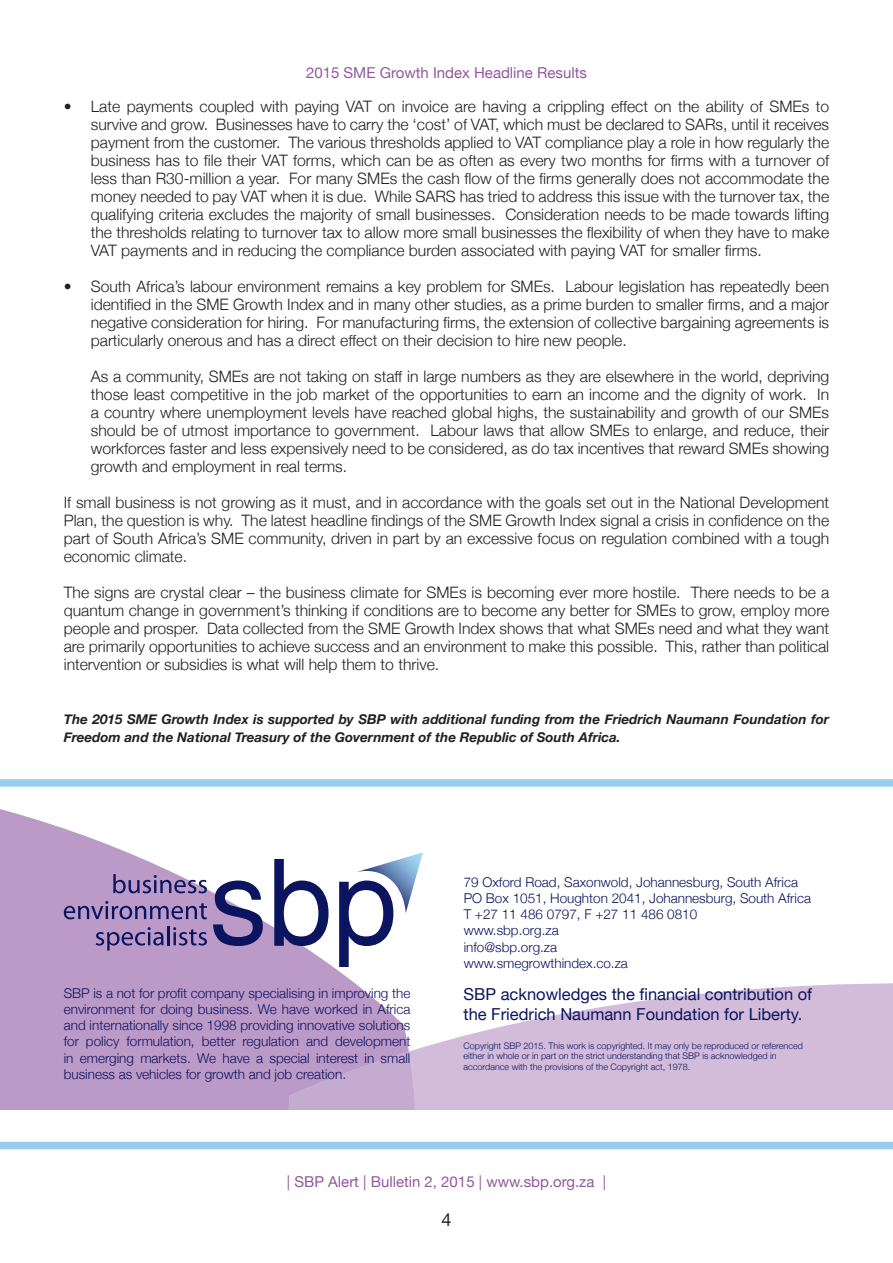
<style>
.page{position:relative;width:893px;height:1263px;background:#fff}
.page>*{position:absolute;margin:0;border:0;box-sizing:border-box;transform-origin:0 0}
.t1{font:18px "Helvetica Neue";color:#231f20}
.t2{font:16.5px/19.8px "Helvetica Neue";color:#0b145e}
.t3{font:300 15.75px/18px "Helvetica Neue";color:#231f20;text-align:justify}
.t4{font:15px "Helvetica Neue";color:#93589e}
.t5{font:300 13.5px/16.2px "Helvetica Neue";color:#0b145e;text-align:justify}
.t6{font:italic 700 13.5px/18px "Helvetica Neue";color:#231f20}
.t7{font:300 9px/10.8px "Helvetica Neue";color:#0b145e}
</style>
<div class="page">
<div style="left:0;top:1142px;width:893px;height:7px;background:#98ceeb"></div>
<svg style="left:0;top:809px;width:409px;height:301px;fill:#bb9ac8"></svg>
<svg style="left:411px;top:983px;width:482px;height:127px;fill:#d2bcda"></svg>
<svg style="left:289px;top:1051px;width:127px;height:59px;background:#c2a5ce"></svg>
<svg style="left:213px;top:880px;width:50px;height:66px"></svg>
<svg style="left:274px;top:859px;width:55px;height:87px"></svg>
<svg style="left:339px;top:852px;width:84px;height:115px"></svg>
<svg style="left:113px;top:874px;width:94px;height:19px;background:#917fb0"></svg>
<svg style="left:64px;top:901px;width:143px;height:18px;background:#8974aa"></svg>
<svg style="left:96px;top:927px;width:68px;height:23px;background:#9079ae"></svg>
<hr style="left:167px;top:926px;width:3px;height:19px;background:#0b145e">
<svg style="left:173px;top:927px;width:34px;height:18px"></svg>
<div style="left:0;top:779px;width:893px;height:8px;background:#98ceeb"></div>
<p class="t4" style="left:306px;top:64px;width:282px">2015 SME Growth Index Headline Results</p>
<p class="t3" style="left:91px;top:97px;width:740px;text-indent:-27px">• Late payments coupled with paying VAT on invoice are having a crippling effect on the ability of SMEs to survive and grow. Businesses have to carry the ‘cost’ of VAT, which must be declared to SARs, until it receives payment from the customer. The various thresholds applied to VAT compliance play a role in how regularly the business has to file their VAT forms, which can be as often as every two months for firms with a turnover of less than R30-million a year. For many SMEs the cash flow of the firms generally does not accommodate the money needed to pay VAT when it is due. While SARS has tried to address this issue with the turnover tax, the qualifying criteria excludes the majority of small businesses. Consideration needs to be made towards lifting the thresholds relating to turnover tax to allow more small businesses the flexibility of when they have to make VAT payments and in reducing the compliance burden associated with paying VAT for smaller firms.</p>
<p class="t3" style="left:91px;top:277px;width:740px;text-indent:-27px">• South Africa’s labour environment remains a key problem for SMEs. Labour legislation has repeatedly been identified in the SME Growth Index and in many other studies, as a prime burden to smaller firms, and a major negative consideration for hiring. For manufacturing firms, the extension of collective bargaining agreements is particularly onerous and has a direct effect on their decision to hire new people.</p>
<p class="t3" style="left:91px;top:367px;width:740px">As a community, SMEs are not taking on staff in large numbers as they are elsewhere in the world, depriving those least competitive in the job market of the opportunities to earn an income and the dignity of work. In a country where unemployment levels have reached global highs, the sustainability and growth of our SMEs should be of utmost importance to government. Labour laws that allow SMEs to enlarge, and reduce, their workforces faster and less expensively need to be considered, as do tax incentives that reward SMEs showing growth and employment in real terms.</p>
<p class="t3" style="left:64px;top:493px;width:767px">If small business is not growing as it must, and in accordance with the goals set out in the National Development Plan, the question is why. The latest headline findings of the SME Growth Index signal a crisis in confidence on the part of South Africa’s SME community, driven in part by an excessive focus on regulation combined with a tough economic climate.</p>
<p class="t3" style="left:64px;top:583px;width:767px">The signs are crystal clear – the business climate for SMEs is becoming ever more hostile. There needs to be a quantum change in government’s thinking if conditions are to become any better for SMEs to grow, employ more people and prosper. Data collected from the SME Growth Index shows that what SMEs need and what they want are primarily opportunities to achieve success and an environment to make this possible. This, rather than political intervention or subsidies is what will help them to thrive.</p>
<p class="t6" style="left:64px;top:710px;width:767px">The 2015 SME Growth Index is supported by SBP with additional funding from the Friedrich Naumann Foundation for<br>Freedom and the National Treasury of the Government of the Republic of South Africa.</p>
<p class="t5" style="left:64px;top:984px;width:348px">SBP is a not for profit company specialising in improving the environment for doing business. We have worked in Africa and internationally since 1998 providing innovative solutions for policy formulation, better regulation and development in emerging markets. We have a special interest in small business as vehicles for growth and job creation.</p>
<p class="t5" style="left:464px;top:873px;width:336px">79 Oxford Road, Saxonwold, Johannesburg, South Africa</p>
<p class="t5" style="left:464px;top:890px;width:349px">PO Box 1051, Houghton 2041, Johannesburg, South Africa</p>
<p class="t5" style="left:464px;top:906px;width:235px">T +27 11 486 0797, F +27 11 486 0810</p>
<p class="t5" style="left:464px;top:922px;width:97px">www.sbp.org.za</p>
<p class="t5" style="left:464px;top:938px;width:95px">info@sbp.org.za</p>
<p class="t5" style="left:464px;top:954px;width:166px">www.smegrowthindex.co.za</p>
<p class="t2" style="left:463px;top:984px;width:350px">SBP acknowledges the financial contribution of the Friedrich Naumann Foundation for Liberty.</p>
<p class="t7" style="left:463px;top:1040px;width:341px">Copyright SBP 2015. This work is copyrighted. It may only be reproduced or referenced either in whole or in part on the strict understanding that SBP is acknowledged in accordance with the provisions of the Copyright act, 1978.</p>
<p class="t4" style="left:287px;top:1172px;width:321px">| SBP Alert | Bulletin 2, 2015 | www.sbp.org.za |</p>
<p class="t1" style="left:441px;top:1209px;width:12px">4</p>
</div>
